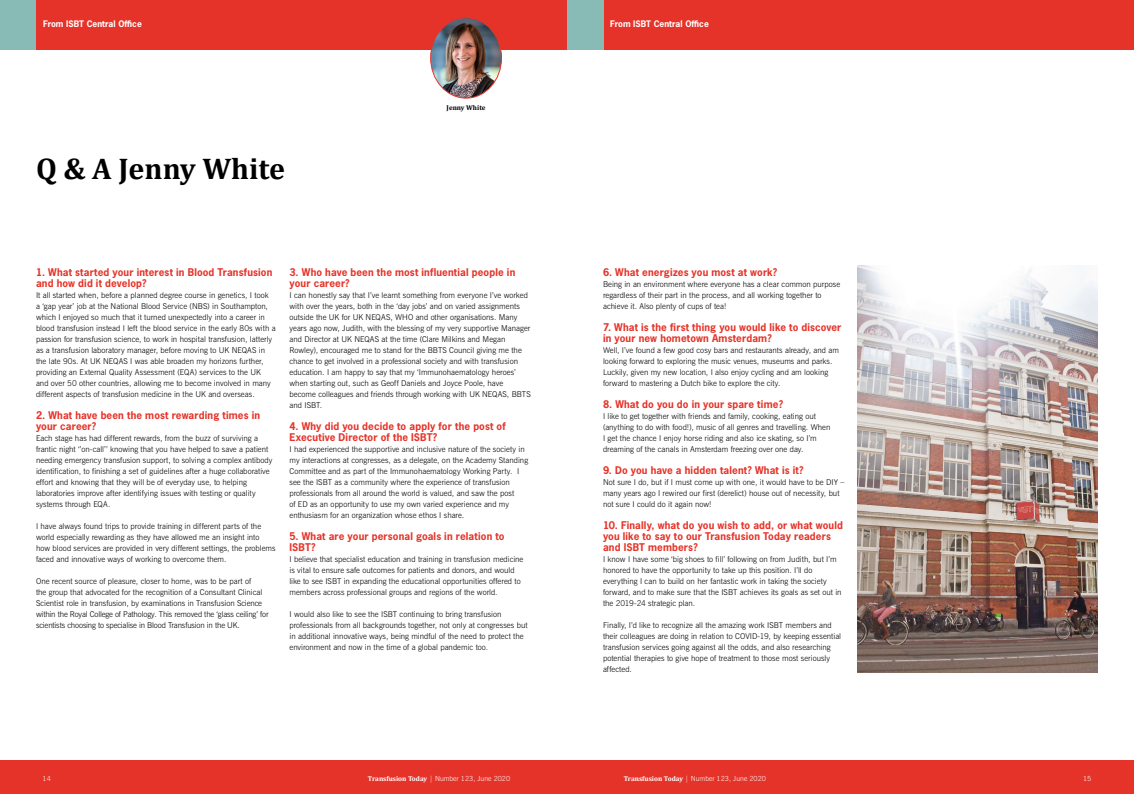
<style>
.page{position:relative;width:1134px;height:794px;background:#fff}
.page>*{position:absolute;margin:0;border:0;box-sizing:border-box;transform-origin:0 0}
.t1{font:700 30px "Cambria";color:#000}
.t2{font:700 10px/11px "News Gothic";letter-spacing:.015em;color:#e63329}
.t3{font:700 8.5px "News Gothic";color:#fff}
.t4{font:300 8px/11px "News Gothic BT";color:#000}
.t5{font:300 7px "News Gothic BT";color:#fff}
.t6{font:700 7px "Cambria";color:#000}
.s1{font-family:"Cambria";font-weight:700}
</style>
<div class="page">
<div style="left:0;top:760px;width:567px;height:34px;background:#e63329"></div>
<div style="left:567px;top:760px;width:567px;height:34px;background:#e63329"></div>
<div style="left:0;top:0;width:567px;height:50px;background:#e63329"></div>
<div style="left:567px;top:0;width:567px;height:50px;background:#e63329"></div>
<div style="left:0;top:0;width:36px;height:50px;background:#88bbb5"></div>
<div style="left:567px;top:0;width:36px;height:50px;background:#88bbb5"></div>
<img style="left:431px;top:19px;width:70px;height:79px">
<div style="left:430px;top:17px;width:72px;height:81px;border:1px solid #e63329;border-radius:50%"></div>
<img style="left:857px;top:265px;width:241px;height:407px">
<p class="t3" style="left:43px;top:18px;width:100px">From ISBT Central Office</p>
<p class="t3" style="left:610px;top:18px;width:100px">From ISBT Central Office</p>
<h1 class="t1" style="left:36px;top:148px;width:251px">Q &amp; A Jenny White</h1>
<p class="t6" style="left:447px;top:103px;width:40px">Jenny White</p>
<p class="t2" style="left:36px;top:267px;width:238px">1. What started your interest in Blood Transfusion and how did it develop?</p>
<p class="t4" style="left:36px;top:290px;width:241px">It all started when, before a planned degree course in genetics, I took<br>a ‘gap year’ job at the National Blood Service (NBS) in Southampton, which I enjoyed so much that it turned unexpectedly into a career in blood transfusion instead I left the blood service in the early 80s with a passion for transfusion science, to work in hospital transfusion, latterly as a transfusion laboratory manager, before moving to UK NEQAS in the late 90s. At UK NEQAS I was able broaden my horizons further, providing an External Quality Assessment (EQA) services to the UK<br>and over 50 other countries, allowing me to become involved in many different aspects of transfusion medicine in the UK and overseas.</p>
<p class="t2" style="left:36px;top:410px;width:226px">2. What have been the most rewarding times in your career?</p>
<p class="t4" style="left:36px;top:433px;width:238px">Each stage has had different rewards, from the buzz of surviving a frantic night ‘’on-call’’ knowing that you have helped to save a patient needing emergency transfusion support, to solving a complex antibody identification, to finishing a set of guidelines after a huge collaborative effort and knowing that they will be of everyday use, to helping laboratories improve after identifying issues with testing or quality systems through EQA.</p>
<p class="t4" style="left:36px;top:521px;width:241px">I have always found trips to provide training in different parts of the world especially rewarding as they have allowed me an insight into how blood services are provided in very different settings, the problems faced and innovative ways of working to overcome them.</p>
<p class="t4" style="left:36px;top:576px;width:234px">One recent source of pleasure, closer to home, was to be part of<br>the group that advocated for the recognition of a Consultant Clinical Scientist role in transfusion, by examinations in Transfusion Science within the Royal College of Pathology. This removed the ‘glass ceiling’ for scientists choosing to specialise in Blood Transfusion in the UK.</p>
<p class="t2" style="left:289px;top:267px;width:227px">3. Who have been the most influential people in your career?</p>
<p class="t4" style="left:289px;top:290px;width:243px">I can honestly say that I’ve learnt something from everyone I’ve worked with over the years, both in the ‘day jobs’ and on varied assignments outside the UK for UK NEQAS, WHO and other organisations. Many years ago now, Judith, with the blessing of my very supportive Manager and Director at UK NEQAS at the time (Clare Milkins and Megan Rowley), encouraged me to stand for the BBTS Council giving me the chance to get involved in a professional society and with transfusion education. I am happy to say that my ‘Immunohaematology heroes’ when starting out, such as Geoff Daniels and Joyce Poole, have become colleagues and friends through working with UK NEQAS, BBTS and ISBT.</p>
<p class="t2" style="left:289px;top:421px;width:218px">4. Why did you decide to apply for the post of<br>Executive Director of the ISBT?</p>
<p class="t4" style="left:289px;top:444px;width:240px">I had experienced the supportive and inclusive nature of the society in my interactions at congresses, as a delegate, on the Academy Standing Committee and as part of the Immunohaematology Working Party. I see the ISBT as a community where the experience of transfusion professionals from all around the world is valued, and saw the post<br>of ED as an opportunity to use my own varied experience and my enthusiasm for an organization whose ethos I share.</p>
<p class="t2" style="left:289px;top:531px;width:217px">5. What are your personal goals in relation to<br>ISBT?</p>
<p class="t4" style="left:289px;top:554px;width:235px">I believe that specialist education and training in transfusion medicine is vital to ensure safe outcomes for patients and donors, and would like to see ISBT in expanding the educational opportunities offered to members across professional groups and regions of the world.</p>
<p class="t4" style="left:289px;top:609px;width:240px">I would also like to see the ISBT continuing to bring transfusion professionals from all backgrounds together, not only at congresses but in additional innovative ways, being mindful of the need to protect the environment and now in the time of a global pandemic too.</p>
<p class="t2" style="left:603px;top:267px;width:176px">6. What energizes you most at work?</p>
<p class="t4" style="left:603px;top:279px;width:239px">Being in an environment where everyone has a clear common purpose regardless of their part in the process, and all working together to achieve it. Also plenty of cups of tea!</p>
<p class="t2" style="left:603px;top:322px;width:240px">7. What is the first thing you would like to discover in your new hometown Amsterdam?</p>
<p class="t4" style="left:603px;top:345px;width:237px">Well, I’ve found a few good cosy bars and restaurants already, and am looking forward to exploring the music venues, museums and parks.<br>Luckily, given my new location, I also enjoy cycling and am looking forward to mastering a Dutch bike to explore the city.</p>
<p class="t2" style="left:603px;top:399px;width:182px">8. What do you do in your spare time?</p>
<p class="t4" style="left:603px;top:411px;width:229px">I like to get together with friends and family, cooking, eating out (anything to do with food!), music of all genres and travelling. When I get the chance I enjoy horse riding and also ice skating, so I’m dreaming of the canals in Amsterdam freezing over one day.</p>
<p class="t2" style="left:603px;top:465px;width:202px">9. Do you have a hidden talent? What is it?</p>
<p class="t4" style="left:603px;top:477px;width:243px">Not sure I do, but if I must come up with one, it would have to be DIY – many years ago I rewired our first (derelict) house out of necessity, but not sure I could do it again now!</p>
<p class="t2" style="left:603px;top:520px;width:241px">10. Finally, what do you wish to add, or what would you like to say to our Transfusion Today readers and ISBT members?</p>
<p class="t4" style="left:603px;top:554px;width:240px">I know I have some ‘big shoes to fill’ following on from Judith, but I’m honored to have the opportunity to take up this position. I’ll do everything I can to build on her fantastic work in taking the society forward, and to make sure that the ISBT achieves its goals as set out in the 2019-24 strategic plan.</p>
<p class="t4" style="left:603px;top:620px;width:240px">Finally, I’d like to recognize all the amazing work ISBT members and their colleagues are doing in relation to COVID-19, by keeping essential transfusion services going against all the odds, and also researching potential therapies to give hope of treatment to those most seriously affected.</p>
<p class="t5" style="left:43px;top:774px;width:10px">14</p>
<p class="t5" style="left:368px;top:774px;width:144px"><span class="s1">Transfusion Today</span> | Number 123, June 2020</p>
<p class="t5" style="left:624px;top:774px;width:144px"><span class="s1">Transfusion Today</span> | Number 123, June 2020</p>
<p class="t5" style="left:1083px;top:774px;width:10px">15</p>
</div>
